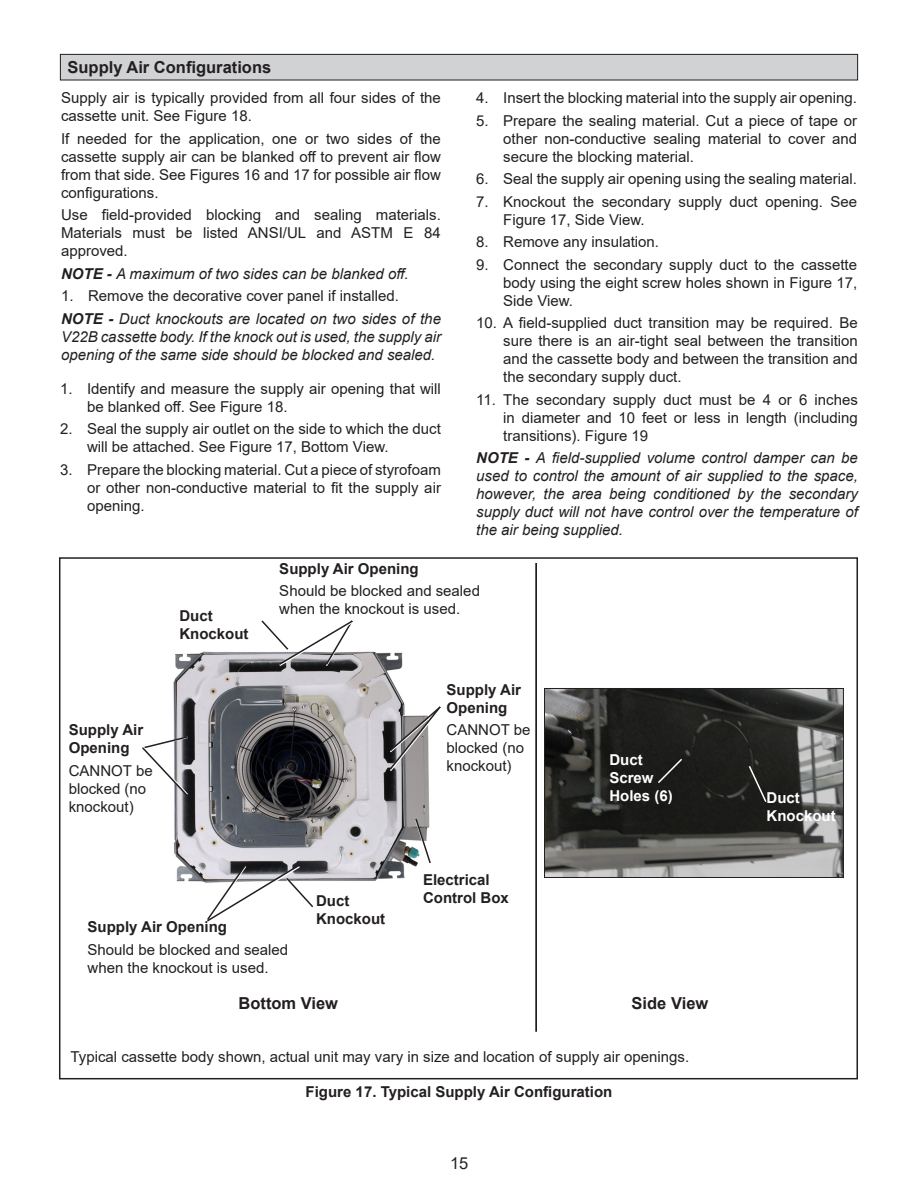
<style>
.page{position:relative;width:918px;height:1188px;background:#fff}
.page>*{position:absolute;margin:0;border:0;box-sizing:border-box;transform-origin:0 0}
.Body_Text{font:700 16.5px "Arial";color:#231f20}
.t1{font:16.5px "Arial";color:#231f20}
.Body_Text-2{font:15px/18px "Arial";color:#231f20}
.Body_Text-3{font:italic 15px/18px "Arial";color:#231f20;text-align:justify}
.Body_Text-4{font:700 15px/18px "Arial";color:#231f20}
.Data_Cell_Left{font:700 15px "Arial";color:#231f20}
.Body_Text-5{font:700 15px/18px "Arial";color:#fff}
.s1{font-weight:700}
</style>
<div class="page">
<div style="left:60px;top:54px;width:798px;height:26px;background:#d1d2d4"></div>
<div style="left:60px;top:54px;width:798px;height:26px;border:1px solid #231f20"></div>
<img style="left:173px;top:651px;width:257px;height:232px">
<svg style="left:260px;top:620px;width:94px;height:48px"></svg>
<svg style="left:205px;top:863px;width:110px;height:59px"></svg>
<svg style="left:142px;top:735px;width:48px;height:63px"></svg>
<svg style="left:388px;top:705px;width:53px;height:68px"></svg>
<svg style="left:414px;top:817px;width:17px;height:49px"></svg>
<img style="left:546px;top:690px;width:296px;height:186px">
<div style="left:544px;top:688px;width:300px;height:190px;border:1px solid #231f20"></div>
<svg style="left:656px;top:757px;width:28px;height:28px"></svg>
<svg style="left:747px;top:764px;width:21px;height:40px"></svg>
<hr style="left:535px;top:563px;width:2px;height:469px;background:#000">
<p class="Body_Text" style="left:68px;top:56px;width:205px">Supply Air Configurations</p>
<p class="Body_Text-2" style="left:61px;top:89px;width:381px">Supply air is typically provided from all four sides of the cassette unit. See Figure 18.</p>
<p class="Body_Text-2" style="left:61px;top:130px;width:381px;text-align:justify">If needed for the application, one or two sides of the cassette supply air can be blanked off to prevent air flow from that side. See Figures 16 and 17 for possible air flow configurations.</p>
<p class="Body_Text-2" style="left:61px;top:206px;width:381px;text-align:justify">Use field-provided blocking and sealing materials.<br>Materials must be listed ANSI/UL and ASTM E 84 approved.</p>
<p class="Body_Text-3" style="left:61px;top:265px;width:349px"><span class="s1">NOTE -</span> A maximum of two sides can be blanked off.</p>
<p class="Body_Text-2" style="left:61px;top:287px;width:339px">1. Remove the decorative cover panel if installed.</p>
<p class="Body_Text-3" style="left:61px;top:310px;width:381px"><span class="s1">NOTE -</span> Duct knockouts are located on two sides of the V22B cassette body. If the knock out is used, the supply air opening of the same side should be blocked and sealed.</p>
<p class="Body_Text-2" style="left:87px;top:379px;width:355px;text-indent:-27px">1. Identify and measure the supply air opening that will be blanked off. See Figure 18.</p>
<p class="Body_Text-2" style="left:87px;top:420px;width:355px;text-indent:-27px">2. Seal the supply air outlet on the side to which the duct will be attached. See Figure 17, Bottom View.</p>
<p class="Body_Text-2" style="left:87px;top:460px;width:355px;text-align:justify;text-indent:-27px">3. Prepare the blocking material. Cut a piece of styrofoam or other non-conductive material to fit the supply air opening.</p>
<p class="Body_Text-2" style="left:476px;top:89px;width:382px">4. Insert the blocking material into the supply air opening.</p>
<p class="Body_Text-2" style="left:503px;top:112px;width:356px;text-align:justify;text-indent:-27px">5. Prepare the sealing material. Cut a piece of tape or other non-conductive sealing material to cover and secure the blocking material.</p>
<p class="Body_Text-2" style="left:476px;top:170px;width:382px">6. Seal the supply air opening using the sealing material.</p>
<p class="Body_Text-2" style="left:503px;top:193px;width:355px;text-indent:-27px">7. Knockout the secondary supply duct opening. See<br>Figure 17, Side View.</p>
<p class="Body_Text-2" style="left:476px;top:233px;width:184px">8. Remove any insulation.</p>
<p class="Body_Text-2" style="left:503px;top:256px;width:356px;text-align:justify;text-indent:-27px">9. Connect the secondary supply duct to the cassette body using the eight screw holes shown in Figure 17, Side View.</p>
<p class="Body_Text-2" style="left:503px;top:314px;width:356px;text-align:justify;text-indent:-27px">10. A field-supplied duct transition may be required. Be sure there is an air-tight seal between the transition and the cassette body and between the transition and the secondary supply duct.</p>
<p class="Body_Text-2" style="left:503px;top:391px;width:356px;text-align:justify;text-indent:-27px">11. The secondary supply duct must be 4 or 6 inches in diameter and 10 feet or less in length (including transitions). Figure 19</p>
<p class="Body_Text-3" style="left:476px;top:449px;width:383px"><span class="s1">NOTE -</span> A field-supplied volume control damper can be used to control the amount of air supplied to the space, however, the area being conditioned by the secondary supply duct will not have control over the temperature of the air being supplied.</p>
<p class="Body_Text-4" style="left:179px;top:607px;width:71px">Duct<br>Knockout</p>
<p class="Body_Text-4" style="left:69px;top:721px;width:76px">Supply Air<br>Opening</p>
<p class="Body_Text-2" style="left:69px;top:761px;width:85px">CANNOT be blocked (no knockout)</p>
<p class="Body_Text-4" style="left:279px;top:560px;width:141px">Supply Air Opening</p>
<p class="Body_Text-2" style="left:279px;top:582px;width:202px">Should be blocked and sealed when the knockout is used.</p>
<p class="Body_Text-4" style="left:447px;top:681px;width:76px">Supply Air<br>Opening</p>
<p class="Body_Text-2" style="left:447px;top:721px;width:85px">CANNOT be blocked (no knockout)</p>
<p class="Body_Text-4" style="left:88px;top:918px;width:141px">Supply Air Opening</p>
<p class="Body_Text-2" style="left:88px;top:941px;width:202px">Should be blocked and sealed when the knockout is used.</p>
<p class="Body_Text-4" style="left:316px;top:891px;width:71px">Duct<br>Knockout</p>
<p class="Body_Text-4" style="left:423px;top:871px;width:87px">Electrical<br>Control Box</p>
<p class="Body_Text-5" style="left:609px;top:751px;width:65px">Duct<br>Screw<br>Holes (6)</p>
<p class="Body_Text" style="left:239px;top:991px;width:101px">Bottom View</p>
<p class="Body_Text" style="left:632px;top:991px;width:78px">Side View</p>
<p class="Body_Text-2" style="left:71px;top:1047px;width:620px">Typical cassette body shown, actual unit may vary in size and location of supply air openings.</p>
<p class="Data_Cell_Left" style="left:306px;top:1081px;width:308px">Figure 17. Typical Supply Air Configuration</p>
<p class="t1" style="left:450px;top:1151px;width:20px">15</p>
<p class="Body_Text-5" style="left:767px;top:789px;width:71px">Duct<br>Knockout</p>
</div>
